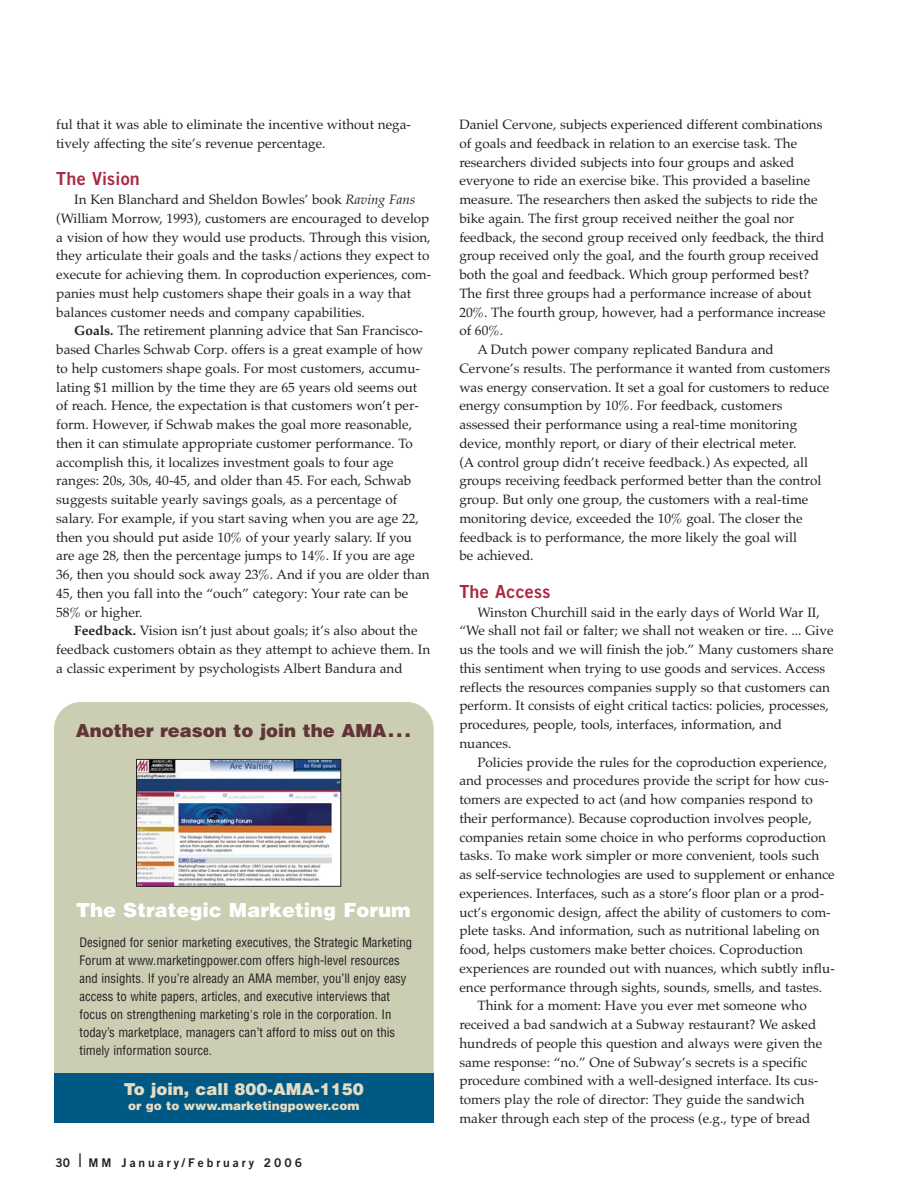
<style>
.page{position:relative;width:918px;height:1188px;background:#fff}
.page>*{position:absolute;margin:0;border:0;box-sizing:border-box;transform-origin:0 0}
.t1{font:900 19.5px "Helvetica";color:#fff}
.t2{font:900 18px "Helvetica";color:#613438}
.t3{font:18px "Trade Gothic Bold Two";letter-spacing:.01em;color:#ac2943}
.t4{font:900 16.5px "Helvetica";color:#e4ddc4}
.t5{font:13.5px/18.8px "Palatino";color:#231f20}
.t6{font:condensed 12.75px/18px "Helvetica";color:#231f20}
.t7{font:900 12px "Helvetica";color:#e4ddc4}
.t8{font:12px "Trade Gothic Bold Two";letter-spacing:.245em;color:#231f20}
.s1{font-style:italic}
.s2{font-weight:700}
</style>
<div class="page">
<div style="left:54px;top:702px;width:380px;height:421px;background:#cbceb2;border-radius:27px"></div>
<img style="left:138px;top:761px;width:201px;height:124px">
<div style="left:136px;top:759px;width:205px;height:128px;border:1px solid #231f20"></div>
<div style="left:54px;top:1073px;width:380px;height:50px;background:#005984"></div>
<p class="t5" style="left:56px;top:117px;width:356px">ful that it was able to eliminate the incentive without nega&shy;tively affecting the site’s revenue percentage.</p>
<h2 class="t3" style="left:56px;top:172px;width:85px">The Vision</h2>
<p class="t5" style="left:56px;top:192px;width:377px;text-indent:18px">In Ken Blanchard and Sheldon Bowles’ book <span class="s1">Raving Fans </span>(William Morrow, 1993), customers are encouraged to develop a vision of how they would use products. Through this vision, they articulate their goals and the tasks/actions they expect to execute for achieving them. In coproduction experiences, com&shy;panies must help customers shape their goals in a way that balances customer needs and company capabilities.</p>
<p class="t5" style="left:56px;top:323px;width:375px;text-indent:18px"><span class="s2">Goals.</span> The retirement planning advice that San Francisco&shy;based Charles Schwab Corp. offers is a great example of how to help customers shape goals. For most customers, accumu&shy;lating $1 million by the time they are 65 years old seems out of reach. Hence, the expectation is that customers won’t per&shy;form. However, if Schwab makes the goal more reasonable, then it can stimulate appropriate customer performance. To accomplish this, it localizes investment goals to four age ranges: 20s, 30s, 40-45, and older than 45. For each, Schwab suggests suitable yearly savings goals, as a percentage of salary. For example, if you start saving when you are age 22, then you should put aside 10% of your yearly salary. If you are age 28, then the percentage jumps to 14%. If you are age 36, then you should sock away 23%. And if you are older than 45, then you fall into the “ouch” category: Your rate can be 58% or higher.</p>
<p class="t5" style="left:56px;top:623px;width:376px;text-indent:18px"><span class="s2">Feedback.</span> Vision isn’t just about goals; it’s also about the feedback customers obtain as they attempt to achieve them. In a classic experiment by psychologists Albert Bandura and</p>
<h2 class="t2" style="left:76px;top:724px;width:337px">Another reason to join the AMA...</h2>
<h1 class="t1" style="left:76px;top:903px;width:336px">The Strategic Marketing Forum</h1>
<p class="t6" style="left:79px;top:935px;width:334px">Designed for senior marketing executives, the Strategic Marketing Forum at www.marketingpower.com offers high-level resources and insights. If you’re already an AMA member, you’ll enjoy easy access to white papers, articles, and executive interviews that focus on strengthening marketing's role in the corporation. In today’s marketplace, managers can’t afford to miss out on this timely information source.</p>
<p class="t4" style="left:124px;top:1083px;width:241px">To join, call 800-AMA-1150</p>
<p class="t7" style="left:128px;top:1102px;width:233px">or go to www.marketingpower.com</p>
<p class="t8" style="left:56px;top:1159px;width:248px">30 ❘ MM January/February 2006</p>
<p class="t5" style="left:459px;top:117px;width:365px">Daniel Cervone, subjects experienced different combinations</p>
<p class="t5" style="left:459px;top:135px;width:339px">of goals and feedback in relation to an exercise task. The</p>
<p class="t5" style="left:459px;top:154px;width:337px">researchers divided subjects into four groups and asked</p>
<p class="t5" style="left:459px;top:173px;width:352px">everyone to ride an exercise bike. This provided a baseline</p>
<p class="t5" style="left:459px;top:192px;width:360px">measure. The researchers then asked the subjects to ride the</p>
<p class="t5" style="left:459px;top:210px;width:336px">bike again. The first group received neither the goal nor</p>
<p class="t5" style="left:459px;top:229px;width:366px">feedback, the second group received only feedback, the third</p>
<p class="t5" style="left:459px;top:248px;width:361px">group received only the goal, and the fourth group received</p>
<p class="t5" style="left:459px;top:267px;width:351px">both the goal and feedback. Which group performed best?</p>
<p class="t5" style="left:459px;top:285px;width:354px">The first three groups had a performance increase of about</p>
<p class="t5" style="left:459px;top:304px;width:368px">20%. The fourth group, however, had a performance increase</p>
<p class="t5" style="left:459px;top:323px;width:45px">of 60%.</p>
<p class="t5" style="left:477px;top:342px;width:298px">A Dutch power company replicated Bandura and</p>
<p class="t5" style="left:459px;top:360px;width:372px">Cervone’s results. The performance it wanted from customers</p>
<p class="t5" style="left:459px;top:379px;width:372px">was energy conservation. It set a goal for customers to reduce</p>
<p class="t5" style="left:459px;top:398px;width:325px">energy consumption by 10%. For feedback, customers</p>
<p class="t5" style="left:459px;top:417px;width:339px">assessed their performance using a real-time monitoring</p>
<p class="t5" style="left:459px;top:435px;width:339px">device, monthly report, or diary of their electrical meter.</p>
<p class="t5" style="left:459px;top:454px;width:350px">(A control group didn’t receive feedback.) As expected, all</p>
<p class="t5" style="left:459px;top:473px;width:363px">groups receiving feedback performed better than the control</p>
<p class="t5" style="left:459px;top:492px;width:351px">group. But only one group, the customers with a real-time</p>
<p class="t5" style="left:459px;top:510px;width:345px">monitoring device, exceeded the 10% goal. The closer the</p>
<p class="t5" style="left:459px;top:529px;width:339px">feedback is to performance, the more likely the goal will</p>
<p class="t5" style="left:459px;top:548px;width:76px">be achieved.</p>
<h2 class="t3" style="left:459px;top:585px;width:92px">The Access</h2>
<p class="t5" style="left:459px;top:604px;width:376px;text-indent:18px">Winston Churchill said in the early days of World War II, “We shall not fail or falter; we shall not weaken or tire. ... Give us the tools and we will finish the job.” Many customers share this sentiment when trying to use goods and services. Access reflects the resources companies supply so that customers can perform. It consists of eight critical tactics: policies, processes, procedures, people, tools, interfaces, information, and nuances.</p>
<p class="t5" style="left:477px;top:754px;width:351px">Policies provide the rules for the coproduction experience,</p>
<p class="t5" style="left:459px;top:773px;width:371px">and processes and procedures provide the script for how cus-</p>
<p class="t5" style="left:459px;top:792px;width:355px">tomers are expected to act (and how companies respond to</p>
<p class="t5" style="left:459px;top:810px;width:354px">their performance). Because coproduction involves people,</p>
<p class="t5" style="left:459px;top:829px;width:368px">companies retain some choice in who performs coproduction</p>
<p class="t5" style="left:459px;top:848px;width:362px">tasks. To make work simpler or more convenient, tools such</p>
<p class="t5" style="left:459px;top:867px;width:377px">as self-service technologies are used to supplement or enhance</p>
<p class="t5" style="left:459px;top:885px;width:367px">experiences. Interfaces, such as a store’s floor plan or a prod-</p>
<p class="t5" style="left:459px;top:904px;width:373px">uct’s ergonomic design, affect the ability of customers to com-</p>
<p class="t5" style="left:459px;top:923px;width:362px">plete tasks. And information, such as nutritional labeling on</p>
<p class="t5" style="left:459px;top:942px;width:345px">food, helps customers make better choices. Coproduction</p>
<p class="t5" style="left:459px;top:960px;width:377px">experiences are rounded out with nuances, which subtly influ-</p>
<p class="t5" style="left:459px;top:979px;width:364px">ence performance through sights, sounds, smells, and tastes.</p>
<p class="t5" style="left:477px;top:998px;width:331px">Think for a moment: Have you ever met someone who</p>
<p class="t5" style="left:459px;top:1017px;width:358px">received a bad sandwich at a Subway restaurant? We asked</p>
<p class="t5" style="left:459px;top:1035px;width:364px">hundreds of people this question and always were given the</p>
<p class="t5" style="left:459px;top:1054px;width:349px">same response: “no.” One of Subway’s secrets is a specific</p>
<p class="t5" style="left:459px;top:1073px;width:360px">procedure combined with a well-designed interface. Its cus-</p>
<p class="t5" style="left:459px;top:1092px;width:347px">tomers play the role of director: They guide the sandwich</p>
<p class="t5" style="left:459px;top:1110px;width:352px">maker through each step of the process (e.g., type of bread</p>
</div>
